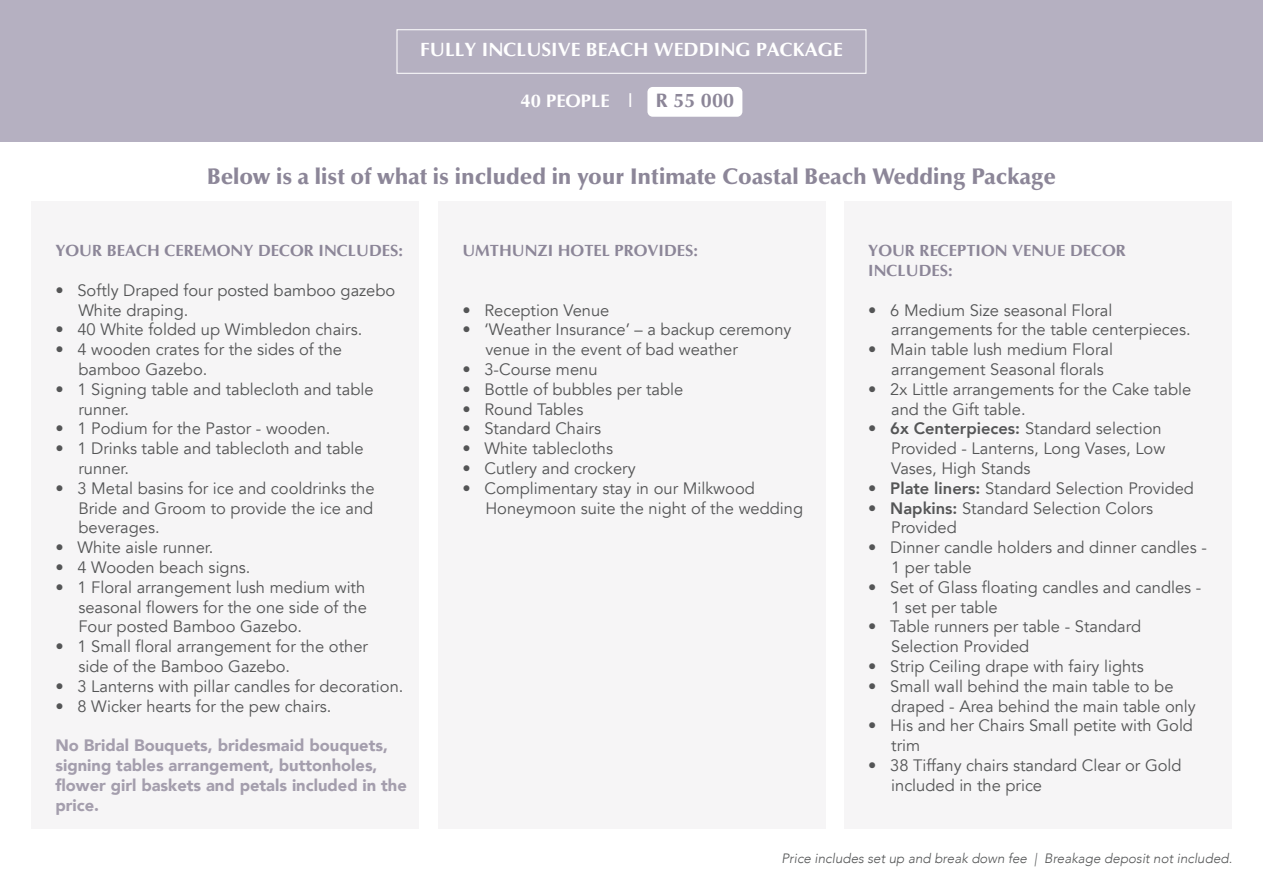
<style>
.page{position:relative;width:1263px;height:893px;background:#fff}
.page>*{position:absolute;margin:0;border:0;box-sizing:border-box;transform-origin:0 0}
.t1{font:900 22.5px "Optima LT Pro";color:#8c8698}
.t2{font:700 19.5px "Optima";color:#fff}
.t3{font:700 18.45px "Optima";color:#fff}
.t4{font:16.5px/19.8px "Avenir";color:#545556}
.t5{font:900 16.5px/19.8px "Avenir";color:#a49ead}
.t6{font:700 16.5px/19.8px "Optima";color:#8c8698}
.t7{font:italic 300 13.5px "Avenir";color:#545556}
.s1{font-size:19.8px;color:#8c8698}
.s2{font-weight:800}
</style>
<div class="page">
<div style="left:31px;top:201px;width:388px;height:628px;background:#f6f5f6"></div>
<div style="left:438px;top:201px;width:388px;height:628px;background:#f6f5f6"></div>
<div style="left:844px;top:201px;width:387px;height:628px;background:#f6f5f6"></div>
<div style="left:0;top:0;width:1263px;height:142px;background:#b5b0c1"></div>
<div style="left:396px;top:29px;width:470px;height:45px;border:1px solid #fff"></div>
<div style="left:647px;top:87px;width:95px;height:30px;background:#fff;border-radius:5px"></div>
<p class="t2" style="left:420px;top:39px;width:424px">FULLY INCLUSIVE BEACH WEDDING PACKAGE</p>
<p class="t3" style="left:521px;top:91px;width:215px">40 PEOPLE | <span class="s1">R 55 000</span></p>
<h1 class="t1" style="left:207px;top:162px;width:850px">Below is a list of what is included in your Intimate Coastal Beach Wedding Package</h1>
<p class="t6" style="left:55px;top:241px;width:349px">YOUR BEACH CEREMONY DECOR INCLUDES:</p>
<p class="t4" style="left:78px;top:280px;width:318px;text-indent:-23px">• Softly Draped four posted bamboo gazebo<br>White draping.</p>
<p class="t4" style="left:55px;top:320px;width:308px">• 40 White folded up Wimbledon chairs.</p>
<p class="t4" style="left:78px;top:340px;width:265px;text-indent:-23px">• 4 wooden crates for the sides of the bamboo Gazebo.</p>
<p class="t4" style="left:78px;top:379px;width:297px;text-indent:-23px">• 1 Signing table and tablecloth and table runner.</p>
<p class="t4" style="left:55px;top:419px;width:277px">• 1 Podium for the Pastor - wooden.</p>
<p class="t4" style="left:78px;top:439px;width:287px;text-indent:-23px">• 1 Drinks table and tablecloth and table runner.</p>
<p class="t4" style="left:78px;top:478px;width:298px;text-align:justify;text-indent:-23px">• 3 Metal basins for ice and cooldrinks the Bride and Groom to provide the ice and beverages.</p>
<p class="t4" style="left:55px;top:538px;width:159px">• White aisle runner.</p>
<p class="t4" style="left:55px;top:558px;width:197px">• 4 Wooden beach signs.</p>
<p class="t4" style="left:78px;top:577px;width:290px;text-align:justify;text-indent:-23px">• 1 Floral arrangement lush medium with seasonal flowers for the one side of the Four posted Bamboo Gazebo.</p>
<p class="t4" style="left:78px;top:637px;width:291px;text-indent:-23px">• 1 Small floral arrangement for the other side of the Bamboo Gazebo.</p>
<p class="t4" style="left:55px;top:676px;width:349px">• 3 Lanterns with pillar candles for decoration.</p>
<p class="t4" style="left:55px;top:696px;width:277px">• 8 Wicker hearts for the pew chairs.</p>
<p class="t5" style="left:55px;top:735px;width:353px">No Bridal Bouquets, bridesmaid bouquets, signing tables arrangement, buttonholes, flower girl baskets and petals included in the price.</p>
<p class="t6" style="left:462px;top:241px;width:237px">UMTHUNZI HOTEL PROVIDES:</p>
<p class="t4" style="left:462px;top:300px;width:149px">• Reception Venue</p>
<p class="t4" style="left:485px;top:320px;width:308px;text-indent:-23px">• ‘Weather Insurance’ – a backup ceremony venue in the event of bad weather</p>
<p class="t4" style="left:462px;top:360px;width:137px">• 3-Course menu</p>
<p class="t4" style="left:462px;top:379px;width:222px">• Bottle of bubbles per table</p>
<p class="t4" style="left:462px;top:399px;width:123px">• Round Tables</p>
<p class="t4" style="left:462px;top:419px;width:140px">• Standard Chairs</p>
<p class="t4" style="left:462px;top:439px;width:152px">• White tablecloths</p>
<p class="t4" style="left:462px;top:459px;width:175px">• Cutlery and crockery</p>
<p class="t4" style="left:485px;top:478px;width:319px;text-indent:-23px">• Complimentary stay in our Milkwood<br>Honeymoon suite the night of the wedding</p>
<p class="t6" style="left:868px;top:241px;width:259px">YOUR RECEPTION VENUE DECOR<br>INCLUDES:</p>
<p class="t4" style="left:891px;top:300px;width:301px;text-indent:-23px">• 6 Medium Size seasonal Floral arrangements for the table centerpieces.</p>
<p class="t4" style="left:891px;top:340px;width:223px;text-indent:-23px">• Main table lush medium Floral arrangement Seasonal florals</p>
<p class="t4" style="left:891px;top:379px;width:301px;text-indent:-23px">• 2x Little arrangements for the Cake table and the Gift table.</p>
<p class="t4" style="left:891px;top:419px;width:276px;text-indent:-23px">• <span class="s2">6x Centerpieces:</span> Standard selection<br>Provided - Lanterns, Long Vases, Low<br>Vases, High Stands</p>
<p class="t4" style="left:868px;top:478px;width:327px">• <span class="s2">Plate liners:</span> Standard Selection Provided</p>
<p class="t4" style="left:891px;top:498px;width:263px;text-indent:-23px">• <span class="s2">Napkins:</span> Standard Selection Colors<br>Provided</p>
<p class="t4" style="left:891px;top:538px;width:317px;text-indent:-23px">• Dinner candle holders and dinner candles -<br>1 per table</p>
<p class="t4" style="left:891px;top:577px;width:312px;text-indent:-23px">• Set of Glass floating candles and candles -<br>1 set per table</p>
<p class="t4" style="left:891px;top:617px;width:251px;text-indent:-23px">• Table runners per table - Standard<br>Selection Provided</p>
<p class="t4" style="left:868px;top:657px;width:277px">• Strip Ceiling drape with fairy lights</p>
<p class="t4" style="left:891px;top:676px;width:306px;text-indent:-23px">• Small wall behind the main table to be draped - Area behind the main table only</p>
<p class="t4" style="left:891px;top:716px;width:303px;text-indent:-23px">• His and her Chairs Small petite with Gold trim</p>
<p class="t4" style="left:891px;top:756px;width:292px;text-indent:-23px">• 38 Tiffany chairs standard Clear or Gold included in the price</p>
<p class="t7" style="left:781px;top:850px;width:452px">Price includes set up and break down fee | Breakage deposit not included.</p>
</div>
